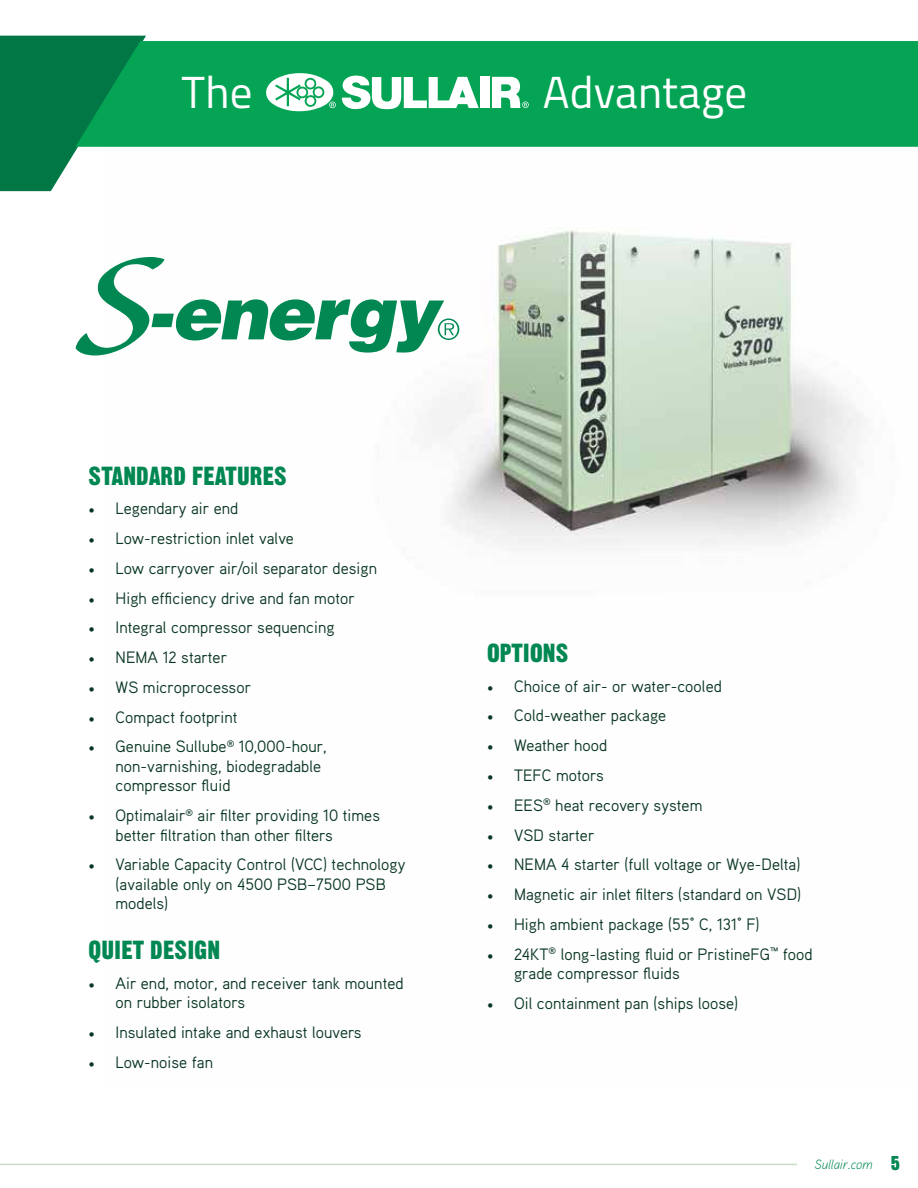
<style>
.page{position:relative;width:918px;height:1188px;background:#fff}
.page>*{position:absolute;margin:0;border:0;box-sizing:border-box;transform-origin:0 0}
.t1{font:45px "Titillium Web";letter-spacing:.005em;color:#fff}
.t2{font:25.5px "Gothic Thirteen";letter-spacing:.005em;color:#008752}
.t3{font:16.5px/19.5px "Aaux";letter-spacing:.005em;color:#0a3723}
.t4{font:italic 300 13.5px "Aaux";letter-spacing:.005em;color:#008752}
.s1{font-family:"Minion Pro"}
.s2{font-family:"Gothic Thirteen";font-weight:400;font-style:normal;font-size:19.5px}
</style>
<div class="page">
<img style="left:428px;top:228px;width:435px;height:320px">
<svg style="left:0;top:36px;width:146px;height:155px"></svg>
<div style="left:75px;top:41px;width:843px;height:106px;background:#05a455"></div>
<div style="left:480px;top:77px;width:9px;height:31px;background:#fff"></div>
<svg style="left:342px;top:75px;width:137px;height:34px"></svg>
<svg style="left:492px;top:77px;width:37px;height:31px"></svg>
<svg style="left:265px;top:71px;width:71px;height:42px"></svg>
<svg style="left:76px;top:257px;width:383px;height:98px"></svg>
<hr style="left:0;top:1164px;width:797px;height:1px;background:#c8dfc4">
<h1 class="t1" style="left:181px;top:59px;width:73px">The</h1>
<h1 class="t1" style="left:543px;top:59px;width:206px">Advantage</h1>
<h2 class="t2" style="left:89px;top:460px;width:200px">STANDARD FEATURES</h2>
<p class="t3" style="left:89px;top:498px;width:151px"><span class="s1">•</span> Legendary air end</p>
<p class="t3" style="left:89px;top:528px;width:207px"><span class="s1">•</span> Low-restriction inlet valve</p>
<p class="t3" style="left:89px;top:558px;width:290px"><span class="s1">•</span> Low carryover air/oil separator design</p>
<p class="t3" style="left:89px;top:588px;width:268px"><span class="s1">•</span> High efficiency drive and fan motor</p>
<p class="t3" style="left:89px;top:617px;width:248px"><span class="s1">•</span> Integral compressor sequencing</p>
<p class="t3" style="left:89px;top:647px;width:140px"><span class="s1">•</span> NEMA 12 starter</p>
<p class="t3" style="left:89px;top:677px;width:164px"><span class="s1">•</span> WS microprocessor</p>
<p class="t3" style="left:89px;top:707px;width:150px"><span class="s1">•</span> Compact footprint</p>
<p class="t3" style="left:116px;top:736px;width:213px;text-indent:-27px"><span class="s1">•</span> Genuine Sullube<sup>®</sup> 10,000-hour, non-varnishing, biodegradable compressor fluid</p>
<p class="t3" style="left:116px;top:805px;width:266px;text-indent:-27px"><span class="s1">•</span> Optimalair<sup>®</sup> air filter providing 10 times better filtration than other filters</p>
<p class="t3" style="left:116px;top:854px;width:291px;text-indent:-27px"><span class="s1">•</span> Variable Capacity Control (VCC) technology (available only on 4500 PSB–7500 PSB models)</p>
<h2 class="t2" style="left:89px;top:934px;width:133px">QUIET DESIGN</h2>
<p class="t3" style="left:116px;top:973px;width:289px;text-indent:-27px"><span class="s1">•</span> Air end, motor, and receiver tank mounted on rubber isolators</p>
<p class="t3" style="left:89px;top:1022px;width:275px"><span class="s1">•</span> Insulated intake and exhaust louvers</p>
<p class="t3" style="left:89px;top:1052px;width:126px"><span class="s1">•</span> Low-noise fan</p>
<h2 class="t2" style="left:487px;top:637px;width:83px">OPTIONS</h2>
<p class="t3" style="left:487px;top:676px;width:236px"><span class="s1">•</span> Choice of air- or water-cooled</p>
<p class="t3" style="left:487px;top:705px;width:181px"><span class="s1">•</span> Cold-weather package</p>
<p class="t3" style="left:487px;top:735px;width:122px"><span class="s1">•</span> Weather hood</p>
<p class="t3" style="left:487px;top:765px;width:118px"><span class="s1">•</span> TEFC motors</p>
<p class="t3" style="left:487px;top:795px;width:217px"><span class="s1">•</span> EES<sup>®</sup> heat recovery system</p>
<p class="t3" style="left:487px;top:825px;width:109px"><span class="s1">•</span> VSD starter</p>
<p class="t3" style="left:487px;top:854px;width:315px"><span class="s1">•</span> NEMA 4 starter (full voltage or Wye-Delta)</p>
<p class="t3" style="left:487px;top:884px;width:316px"><span class="s1">•</span> Magnetic air inlet filters (standard on VSD)</p>
<p class="t3" style="left:487px;top:914px;width:274px"><span class="s1">•</span> High ambient package (55° C, 131° F)</p>
<p class="t3" style="left:514px;top:944px;width:300px;text-indent:-27px"><span class="s1">•</span> 24KT<sup>®</sup> long-lasting fluid or PristineFG<sup>™</sup> food grade compressor fluids</p>
<p class="t3" style="left:487px;top:993px;width:253px"><span class="s1">•</span> Oil containment pan (ships loose)</p>
<p class="t4" style="left:814px;top:1156px;width:87px">Sullair.com <span class="s2">5</span></p>
</div>
